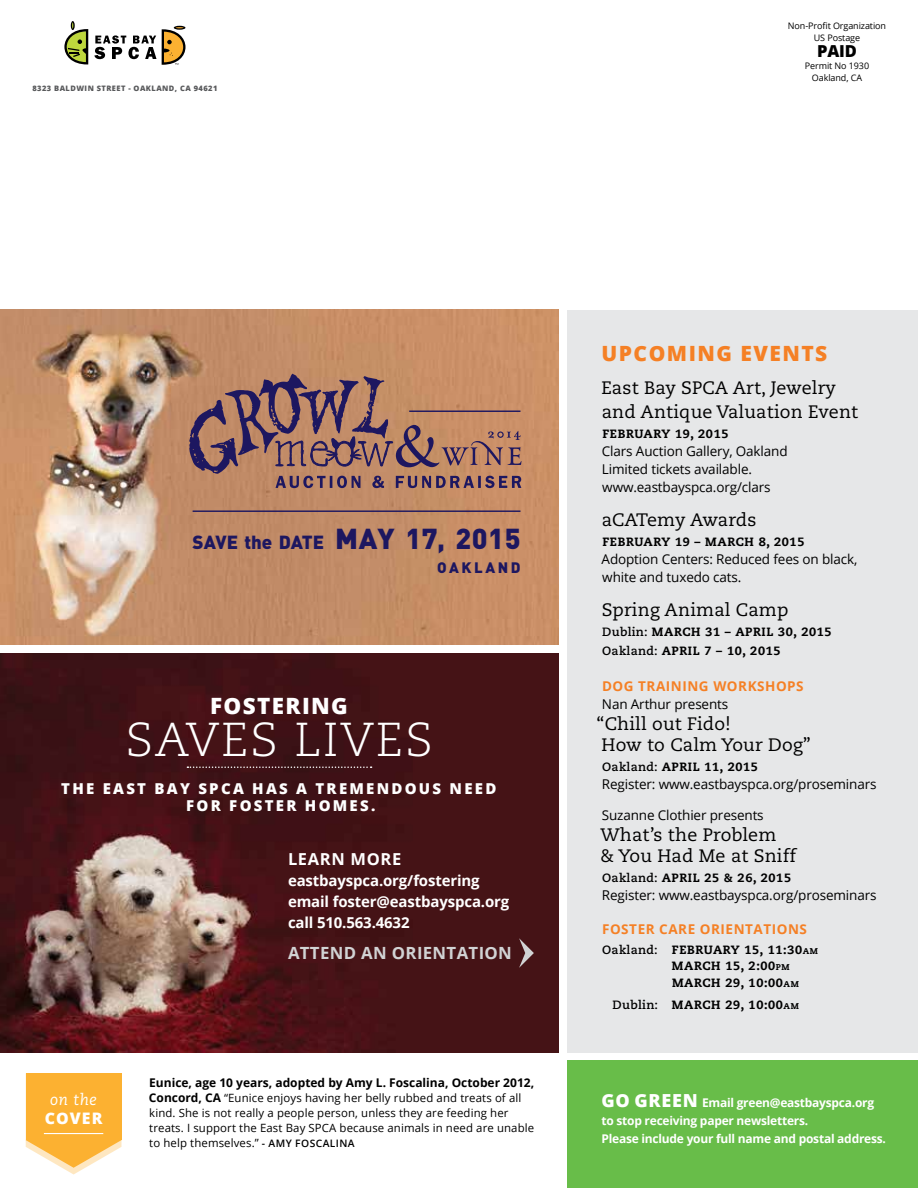
<style>
.page{position:relative;width:918px;height:1188px;background:#fff}
.page>*{position:absolute;margin:0;border:0;box-sizing:border-box;transform-origin:0 0}
.t1{font:300 47.55px "Caecilia";letter-spacing:.04em;color:#fff}
.t2{font:800 22.5px "Open Sans";letter-spacing:.06em;color:#fff}
.t3{font:800 21px "Open Sans";letter-spacing:.07em;color:#f58025}
.t4{font:900 18.75px "DIN Pro";color:#1d1760}
.t5{font:18px/21px "Caecilia";letter-spacing:.01em;color:#000}
.t6{font:18px "Caecilia";letter-spacing:-.01em;color:#000}
.t7{font:700 16.8px "Open Sans";letter-spacing:.02em;color:#d1d3d4}
.t8{font:700 16.5px "Open Sans";letter-spacing:.04em;color:#fff}
.t9{font:800 16.5px "Open Sans";color:#000}
.t10{font:italic 15.9px "Caecilia";color:#fff}
.t11{font:800 15.9px "Open Sans";letter-spacing:.07em;color:#fff}
.t12{font:700 15px/21px "Open Sans";letter-spacing:-.01em;color:#fff}
.t13{font:800 15px/16.5px "Open Sans";letter-spacing:.15em;color:#fff;text-align:center}
.t14{font:900 15px "DIN Pro";letter-spacing:.17em;color:#1d1760}
.t15{font:13.5px/18px "Open Sans";letter-spacing:-.01em;color:#000}
.t16{font:700 13.5px "Open Sans";letter-spacing:.04em;color:#f58025}
.t17{font:800 12px/16.5px "Caecilia";letter-spacing:.05em;color:#000}
.t18{font:700 12px/18px "Open Sans";letter-spacing:-.02em;color:#fff}
.t19{font:700 12px "Open Sans";color:#000}
.t20{font:11.4px/15px "Open Sans";letter-spacing:.01em;color:#000}
.t21{font:9px/12px "Open Sans";letter-spacing:-.01em;color:#000;text-align:center}
.t22{font:800 7.5px "Open Sans";letter-spacing:.06em;color:#58595b}
.s1{font-size:28.5px}
.s2{font-size:25.5px}
.s3{font-weight:700}
.s4{font-size:8.4px}
.s5{font-weight:700;font-size:12px}
.s6{font-weight:600;font-size:10.35px}
.s7{font-weight:800;font-size:18px}
</style>
<div class="page">
<img style="left:0;top:653px;width:559px;height:400px">
<div style="left:567px;top:310px;width:351px;height:743px;background:#e6e7e8"></div>
<svg style="left:64px;top:21px;width:24px;height:43px"></svg>
<svg style="left:94px;top:27px;width:92px;height:38px"></svg>
<div style="left:567px;top:1060px;width:351px;height:128px;background:#68bd49"></div>
<svg style="left:187px;top:766px;width:185px;height:2px"></svg>
<svg style="left:26px;top:1073px;width:96px;height:101px;background:#fcbf56"></svg>
<hr style="left:44px;top:1133px;width:59px;height:1px;background:#fff">
<img style="left:0;top:310px;width:559px;height:335px">
<svg style="left:189px;top:374px;width:332px;height:114px;background:#a07365"></svg>
<hr style="left:409px;top:411px;width:111px;height:1px;background:#1d1760">
<hr style="left:193px;top:510px;width:327px;height:2px;background:#1d1760">
<svg style="left:519px;top:938px;width:15px;height:30px"></svg>
<p class="t22" style="left:32px;top:82px;width:187px">8323 BALDWIN STREET - OAKLAND, CA 94621</p>
<p class="t21" style="left:788px;top:19px;width:100px">Non-Profit Organization<br>US Postage</p>
<p class="t9" style="left:817px;top:39px;width:41px">PAID</p>
<p class="t21" style="left:805px;top:60px;width:66px">Permit No 1930<br>Oakland, CA</p>
<h3 class="t4" style="left:193px;top:530px;width:329px">SAVE the DATE <span class="s1">MAY 17</span><span class="s2">,</span> <span class="s1">2015</span></h3>
<p class="t14" style="left:437px;top:558px;width:85px">OAKLAND</p>
<h2 class="t2" style="left:210px;top:688px;width:139px">FOSTERING</h2>
<h1 class="t1" style="left:126px;top:713px;width:308px">SAVES LIVES</h1>
<p class="t13" style="left:61px;top:780px;width:437px">THE EAST BAY SPCA HAS A TREMENDOUS NEED<br>FOR FOSTER HOMES.</p>
<p class="t8" style="left:288px;top:847px;width:115px">LEARN MORE</p>
<p class="t12" style="left:288px;top:870px;width:223px">eastbayspca.org/fostering email foster@eastbayspca.org call 510.563.4632</p>
<p class="t7" style="left:288px;top:942px;width:225px">ATTEND AN ORIENTATION</p>
<h3 class="t3" style="left:602px;top:338px;width:227px">UPCOMING EVENTS</h3>
<h3 class="t5" style="left:601px;top:376px;width:258px;line-height:24px">East Bay SPCA Art, Jewelry and Antique Valuation Event</h3>
<p class="t17" style="left:602px;top:425px;width:128px">FEBRUARY 19, 2015</p>
<p class="t15" style="left:602px;top:441px;width:187px">Clars Auction Gallery, Oakland<br>Limited tickets available. www.eastbayspca.org/clars</p>
<h3 class="t6" style="left:602px;top:510px;width:156px">aCATemy Awards</h3>
<p class="t17" style="left:602px;top:533px;width:203px">FEBRUARY 19 – MARCH 8, 2015</p>
<p class="t15" style="left:602px;top:549px;width:257px">Adoption Centers: Reduced fees on black, white and tuxedo cats.</p>
<h3 class="t5" style="left:602px;top:600px;width:188px">Spring Animal Camp</h3>
<p class="t17" style="left:602px;top:622px;width:231px;line-height:19.5px"><span class="s3">Dublin:</span> MARCH 31 – APRIL 30, 2015<br><span class="s3">Oakland:</span> APRIL 7 – 10, 2015</p>
<p class="t16" style="left:602px;top:677px;width:203px">DOG TRAINING WORKSHOPS</p>
<p class="t15" style="left:602px;top:695px;width:128px">Nan Arthur presents</p>
<h3 class="t5" style="left:597px;top:714px;width:216px">“Chill out Fido!<br>How to Calm Your Dog”</h3>
<p class="t17" style="left:602px;top:758px;width:157px"><span class="s3">Oakland:</span> APRIL 11, 2015</p>
<p class="t15" style="left:602px;top:774px;width:276px">Register: www.eastbayspca.org/proseminars</p>
<p class="t15" style="left:602px;top:806px;width:163px">Suzanne Clothier presents</p>
<h3 class="t5" style="left:600px;top:825px;width:197px">What’s the Problem<br>&amp; You Had Me at Sniff</h3>
<p class="t17" style="left:602px;top:869px;width:190px"><span class="s3">Oakland:</span> APRIL 25 &amp; 26, 2015</p>
<p class="t15" style="left:602px;top:885px;width:276px">Register: www.eastbayspca.org/proseminars</p>
<p class="t16" style="left:602px;top:920px;width:206px">FOSTER CARE ORIENTATIONS</p>
<p class="t17" style="left:672px;top:941px;width:147px;text-indent:-70px"><span class="s3">Oakland:</span> FEBRUARY 15, 11:30<span class="s4">AM<br></span>MARCH 15, 2:00<span class="s4">PM<br></span>MARCH 29, 10:00<span class="s4">AM</span></p>
<p class="t17" style="left:613px;top:997px;width:188px"><span class="s3">Dublin:</span> MARCH 29, 10:00<span class="s4">AM</span></p>
<p class="t10" style="left:50px;top:1090px;width:48px">on the</p>
<p class="t11" style="left:45px;top:1106px;width:59px">COVER</p>
<p class="t19" style="left:149px;top:1074px;width:386px">Eunice, age 10 years, adopted by Amy L. Foscalina, October 2012,</p>
<p class="t20" style="left:149px;top:1090px;width:387px"><span class="s5">Concord, CA</span> “Eunice enjoys having her belly rubbed and treats of all kind. She is not really a people person, unless they are feeding her treats. I support the East Bay SPCA because animals in need are unable to help themselves.” <span class="s6">- AMY FOSCALINA</span></p>
<p class="t18" style="left:602px;top:1094px;width:286px"><span class="s7">GO GREEN</span> Email green@eastbayspca.org to stop receiving paper newsletters.<br>Please include your full name and postal address.</p>
</div>
